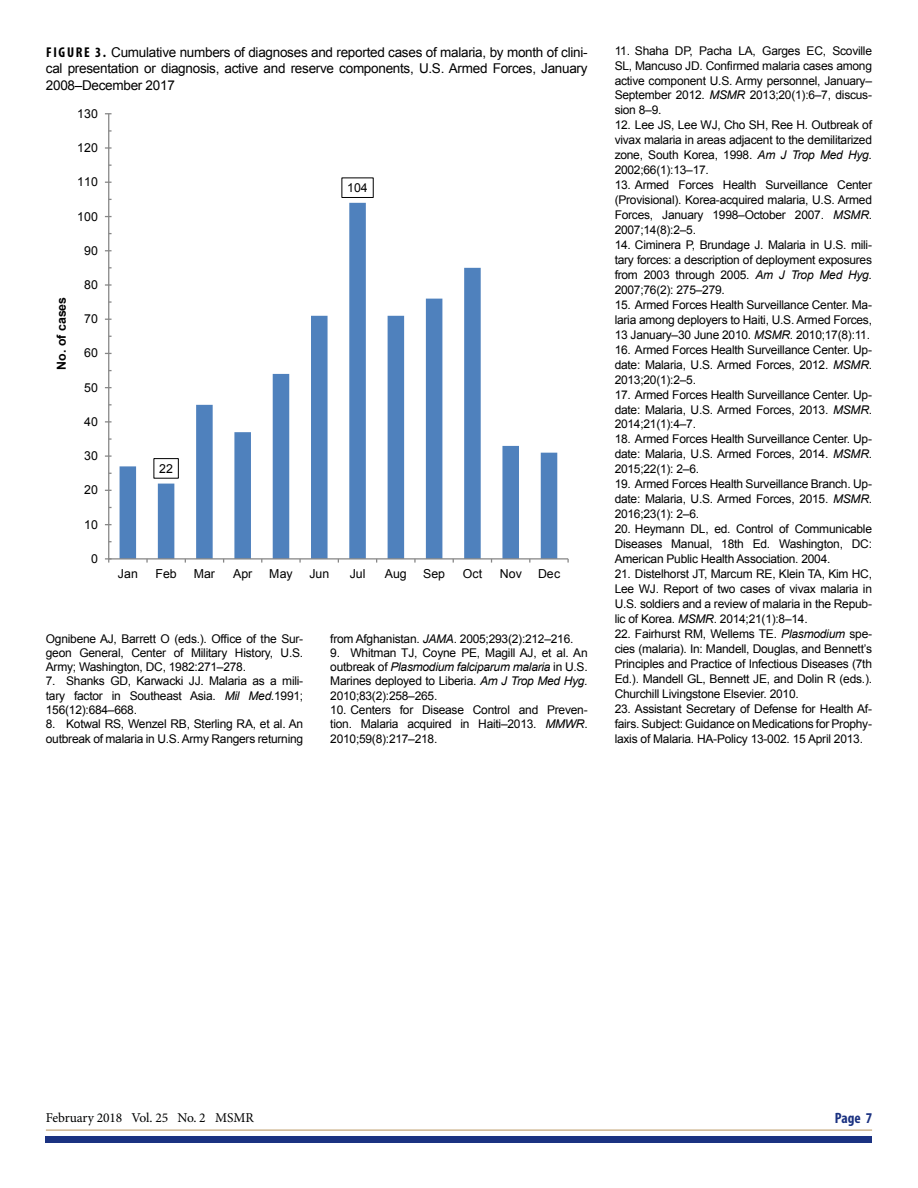
<style>
.page{position:relative;width:918px;height:1188px;background:#fff}
.page>*{position:absolute;margin:0;border:0;box-sizing:border-box;transform-origin:0 0}
.t1{font:700 condensed 15px "Myriad Pro";color:#1b3281}
.t2{font:13.5px/16.5px "Arial";letter-spacing:-.02em;color:#000;text-align:justify}
.t3{font:13.5px "Minion Pro";letter-spacing:-.01em;color:#010202}
.t4{font:12.3px "Arial";color:#000}
.t5{font:700 12.3px "Arial";letter-spacing:-.005em;color:#000}
.t6{font:12px/15px "Arial";letter-spacing:-.02em;color:#000;text-align:justify}
.s1{font-family:"Myriad Pro";font-weight:700;font-stretch:condensed;font-size:14.25px}
.s2{font-style:italic}
.s3{color:#000}
</style>
<div class="page">
<div style="left:46px;top:1136px;width:826px;height:6px;background:#1b3281"></div>
<hr style="left:46px;top:1129px;width:826px;height:2px;background:#cfb691">
<svg style="left:120px;top:203px;width:437px;height:355px"></svg>
<hr style="left:108px;top:114px;width:1px;height:445px;background:#868686">
<svg style="left:105px;top:455px;width:7px;height:2px"></svg>
<svg style="left:105px;top:421px;width:7px;height:2px"></svg>
<svg style="left:105px;top:284px;width:7px;height:2px"></svg>
<svg style="left:105px;top:147px;width:7px;height:2px"></svg>
<hr style="left:109px;top:558px;width:459px;height:2px;background:#868686">
<svg style="left:105px;top:558px;width:7px;height:5px"></svg>
<div style="left:154px;top:458px;width:25px;height:20px;border:1px solid #000"></div>
<div style="left:342px;top:178px;width:31px;height:20px;border:1px solid #000"></div>
<p class="t2" style="left:46px;top:44px;width:543px"><span class="s1">FIGURE 3.</span> Cumulative numbers of diagnoses and reported cases of malaria, by month of clini&shy;cal presentation or diagnosis, active and reserve components, U.S. Armed Forces, January 2008–December 2017</p>
<p class="t4" style="left:77px;top:105px;width:22px">130</p>
<p class="t5" style="left:53px;top:370px;width:74px;rotate:-90deg">No. of cases</p>
<p class="t4" style="left:77px;top:140px;width:22px">120</p>
<p class="t4" style="left:77px;top:174px;width:22px">110</p>
<p class="t4" style="left:77px;top:208px;width:22px">100</p>
<p class="t4" style="left:84px;top:242px;width:15px">90</p>
<p class="t4" style="left:84px;top:277px;width:15px">80</p>
<p class="t4" style="left:84px;top:311px;width:15px">70</p>
<p class="t4" style="left:84px;top:345px;width:15px">60</p>
<p class="t4" style="left:84px;top:379px;width:15px">50</p>
<p class="t4" style="left:84px;top:414px;width:15px">40</p>
<p class="t4" style="left:84px;top:448px;width:15px">30</p>
<p class="t4" style="left:84px;top:482px;width:15px">20</p>
<p class="t4" style="left:84px;top:516px;width:15px">10</p>
<p class="t4" style="left:91px;top:551px;width:8px">0</p>
<p class="t4" style="left:159px;top:461px;width:15px">22</p>
<p class="t4" style="left:347px;top:180px;width:22px">104</p>
<p class="t4" style="left:118px;top:565px;width:22px">Jan</p>
<p class="t4" style="left:155px;top:565px;width:23px">Feb</p>
<p class="t4" style="left:194px;top:565px;width:23px">Mar</p>
<p class="t4" style="left:233px;top:565px;width:21px">Apr</p>
<p class="t4" style="left:269px;top:565px;width:25px">May</p>
<p class="t4" style="left:309px;top:565px;width:22px">Jun</p>
<p class="t4" style="left:350px;top:565px;width:17px">Jul</p>
<p class="t4" style="left:385px;top:565px;width:23px">Aug</p>
<p class="t4" style="left:423px;top:565px;width:23px">Sep</p>
<p class="t4" style="left:463px;top:565px;width:21px">Oct</p>
<p class="t4" style="left:500px;top:565px;width:24px">Nov</p>
<p class="t4" style="left:538px;top:565px;width:24px">Dec</p>
<p class="t6" style="left:46px;top:631px;width:259px;line-height:14.2px">Ognibene AJ, Barrett O (eds.). Office of the Sur&shy;geon General, Center of Military History, U.S.<br>Army; Washington, DC, 1982:271–278.</p>
<p class="t6" style="left:46px;top:674px;width:259px;line-height:14.2px">7. Shanks GD, Karwacki JJ. Malaria as a mili&shy;tary factor in Southeast Asia. <span class="s2">Mil Med.</span>1991; 156(12):684–668.</p>
<p class="t6" style="left:46px;top:717px;width:259px;line-height:14.2px">8. Kotwal RS, Wenzel RB, Sterling RA, et al. An outbreak of malaria in U.S. Army Rangers returning</p>
<p class="t6" style="left:330px;top:631px;width:245px">from Afghanistan. <span class="s2">JAMA</span>. 2005;293(2):212–216.</p>
<p class="t6" style="left:330px;top:646px;width:259px;line-height:14.2px">9. Whitman TJ, Coyne PE, Magill AJ, et al. An outbreak of <span class="s2">Plasmodium falciparum malaria</span> in U.S.<br>Marines deployed to Liberia. <span class="s2">Am J Trop Med Hyg.<br></span>2010;83(2):258–265.</p>
<p class="t6" style="left:330px;top:703px;width:259px;line-height:14.2px">10. Centers for Disease Control and Preven&shy;tion. Malaria acquired in Haiti–2013. <span class="s2">MMWR</span>.<br>2010;59(8):217–218.</p>
<p class="t6" style="left:615px;top:43px;width:259px">11. Shaha DP, Pacha LA, Garges EC, Scoville SL, Mancuso JD. Confirmed malaria cases among active component U.S. Army personnel, January– September 2012. <span class="s2">MSMR</span> 2013;20(1):6–7, discus&shy;sion 8–9.</p>
<p class="t6" style="left:615px;top:118px;width:259px">12. Lee JS, Lee WJ, Cho SH, Ree H. Outbreak of vivax malaria in areas adjacent to the demilitarized zone, South Korea, 1998. <span class="s2">Am J Trop Med Hyg.<br></span>2002;66(1):13–17.</p>
<p class="t6" style="left:615px;top:178px;width:259px">13. Armed Forces Health Surveillance Center (Provisional). Korea-acquired malaria, U.S. Armed Forces, January 1998–October 2007. <span class="s2">MSMR</span>.<br>2007;14(8):2–5.</p>
<p class="t6" style="left:615px;top:237px;width:259px">14. Ciminera P, Brundage J. Malaria in U.S. mili&shy;tary forces: a description of deployment exposures from 2003 through 2005. <span class="s2">Am J Trop Med Hyg.<br></span>2007;76(2): 275–279.</p>
<p class="t6" style="left:615px;top:297px;width:259px">15. Armed Forces Health Surveillance Center. Ma&shy;laria among deployers to Haiti, U.S. Armed Forces, 13 January–30 June 2010. <span class="s2">MSMR</span>. 2010;17(8):11.</p>
<p class="t6" style="left:615px;top:342px;width:259px">16. Armed Forces Health Surveillance Center. Up&shy;date: Malaria, U.S. Armed Forces, 2012. <span class="s2">MSMR</span>.<br>2013;20(1):2–5.</p>
<p class="t6" style="left:615px;top:387px;width:259px">17. Armed Forces Health Surveillance Center. Up&shy;date: Malaria, U.S. Armed Forces, 2013. <span class="s2">MSMR</span>.<br>2014;21(1):4–7.</p>
<p class="t6" style="left:615px;top:432px;width:259px">18. Armed Forces Health Surveillance Center. Up&shy;date: Malaria, U.S. Armed Forces, 2014. <span class="s2">MSMR</span>.<br>2015;22(1): 2–6.</p>
<p class="t6" style="left:615px;top:477px;width:259px">19. Armed Forces Health Surveillance Branch. Up&shy;date: Malaria, U.S. Armed Forces, 2015. <span class="s2">MSMR</span>.<br>2016;23(1): 2–6.</p>
<p class="t6" style="left:615px;top:522px;width:259px">20. Heymann DL, ed. Control of Communicable Diseases Manual, 18th Ed. Washington, DC:<br>American Public Health Association. 2004.</p>
<p class="t6" style="left:615px;top:566px;width:259px">21. Distelhorst JT, Marcum RE, Klein TA, Kim HC, Lee WJ. Report of two cases of vivax malaria in U.S. soldiers and a review of malaria in the Repub&shy;lic of Korea. <span class="s2">MSMR</span>. 2014;21(1):8–14.</p>
<p class="t6" style="left:615px;top:626px;width:259px">22. Fairhurst RM, Wellems TE. <span class="s2">Plasmodium</span> spe&shy;cies (malaria). In: Mandell, Douglas, and Bennett’s Principles and Practice of Infectious Diseases (7th Ed.). Mandell GL, Bennett JE, and Dolin R (eds.).<br>Churchill Livingstone Elsevier. 2010.</p>
<p class="t6" style="left:615px;top:701px;width:259px">23. Assistant Secretary of Defense for Health Af&shy;fairs. Subject: Guidance on Medications for Prophy&shy;laxis of Malaria. HA-Policy 13-002. 15 April 2013.</p>
<p class="t3" style="left:46px;top:1109px;width:209px">February 2018 Vol. 25 No. 2 <span class="s3">MSMR</span></p>
<p class="t1" style="left:835px;top:1109px;width:39px">Page 7</p>
</div>
